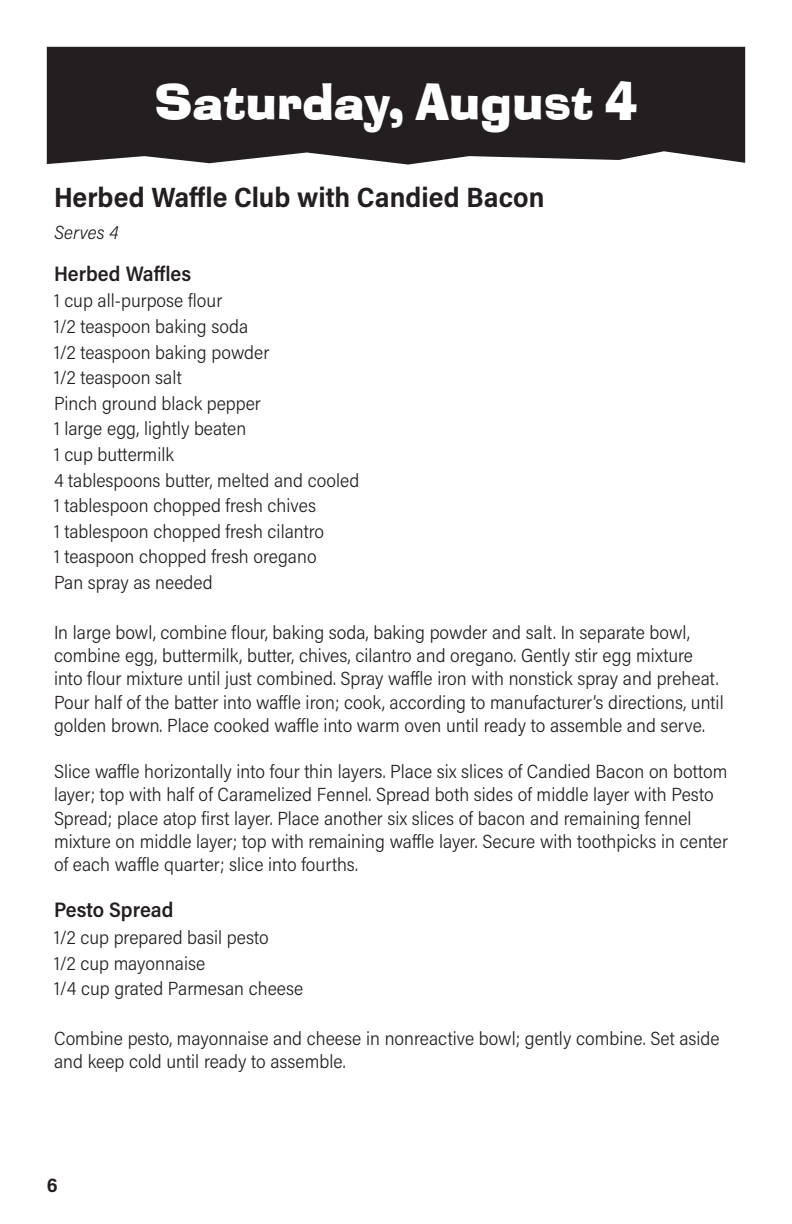
<style>
.page{position:relative;width:792px;height:1224px;background:#fff}
.page>*{position:absolute;margin:0;border:0;box-sizing:border-box;transform-origin:0 0}
.Large_Date{font:50px "Ad Lib TBT";color:#fff}
.Reciepe{font:700 28px "Acumin Pro Semi Cond";color:#231f20}
.subheading{font:600 21px "Acumin Pro Semi Cond";color:#231f20}
.t1{font:700 20px "Acumin Pro Semi Cond";color:#231f20}
.reciepe_body_copy{font:300 19px/23.2px "Acumin Pro Semi Cond";color:#231f20}
.indgredients{font:300 19px "Acumin Pro Semi Cond";color:#231f20}
.Serving_Size{font:italic 300 19px "Acumin Pro Semi Cond";letter-spacing:.005em;color:#231f20}
</style>
<div class="page">
<div style="left:47px;top:47px;width:698px;height:118px;background:#231f20"></div>
<p class="Large_Date" style="left:155px;top:66px;width:484px">Saturday, August 4</p>
<p class="Reciepe" style="left:54px;top:178px;width:492px">Herbed Waffle Club with Candied Bacon</p>
<p class="Serving_Size" style="left:54px;top:220px;width:66px">Serves 4</p>
<p class="subheading" style="left:54px;top:259px;width:139px">Herbed Waffles</p>
<p class="indgredients" style="left:54px;top:288px;width:170px">1 cup all-purpose flour</p>
<p class="indgredients" style="left:54px;top:313px;width:196px">1/2 teaspoon baking soda</p>
<p class="indgredients" style="left:54px;top:339px;width:217px">1/2 teaspoon baking powder</p>
<p class="indgredients" style="left:54px;top:364px;width:129px">1/2 teaspoon salt</p>
<p class="indgredients" style="left:54px;top:390px;width:208px">Pinch ground black pepper</p>
<p class="indgredients" style="left:54px;top:416px;width:194px">1 large egg, lightly beaten</p>
<p class="indgredients" style="left:54px;top:441px;width:122px">1 cup buttermilk</p>
<p class="indgredients" style="left:54px;top:467px;width:307px">4 tablespoons butter, melted and cooled</p>
<p class="indgredients" style="left:54px;top:492px;width:264px">1 tablespoon chopped fresh chives</p>
<p class="indgredients" style="left:54px;top:518px;width:272px">1 tablespoon chopped fresh cilantro</p>
<p class="indgredients" style="left:54px;top:544px;width:264px">1 teaspoon chopped fresh oregano</p>
<p class="indgredients" style="left:54px;top:569px;width:160px">Pan spray as needed</p>
<p class="reciepe_body_copy" style="left:54px;top:620px;width:671px">In large bowl, combine flour, baking soda, baking powder and salt. In separate bowl, combine egg, buttermilk, butter, chives, cilantro and oregano. Gently stir egg mixture into flour mixture until just combined. Spray waffle iron with nonstick spray and preheat.<br>Pour half of the batter into waffle iron; cook, according to manufacturer’s directions, until golden brown. Place cooked waffle into warm oven until ready to assemble and serve.</p>
<p class="reciepe_body_copy" style="left:54px;top:759px;width:676px">Slice waffle horizontally into four thin layers. Place six slices of Candied Bacon on bottom layer; top with half of Caramelized Fennel. Spread both sides of middle layer with Pesto Spread; place atop first layer. Place another six slices of bacon and remaining fennel mixture on middle layer; top with remaining waffle layer. Secure with toothpicks in center of each waffle quarter; slice into fourths.</p>
<p class="subheading" style="left:54px;top:895px;width:121px">Pesto Spread</p>
<p class="indgredients" style="left:54px;top:924px;width:216px">1/2 cup prepared basil pesto</p>
<p class="indgredients" style="left:54px;top:950px;width:153px">1/2 cup mayonnaise</p>
<p class="indgredients" style="left:54px;top:976px;width:251px">1/4 cup grated Parmesan cheese</p>
<p class="reciepe_body_copy" style="left:54px;top:1026px;width:667px">Combine pesto, mayonnaise and cheese in nonreactive bowl; gently combine. Set aside and keep cold until ready to assemble.</p>
<p class="t1" style="left:47px;top:1171px;width:12px">6</p>
</div>
